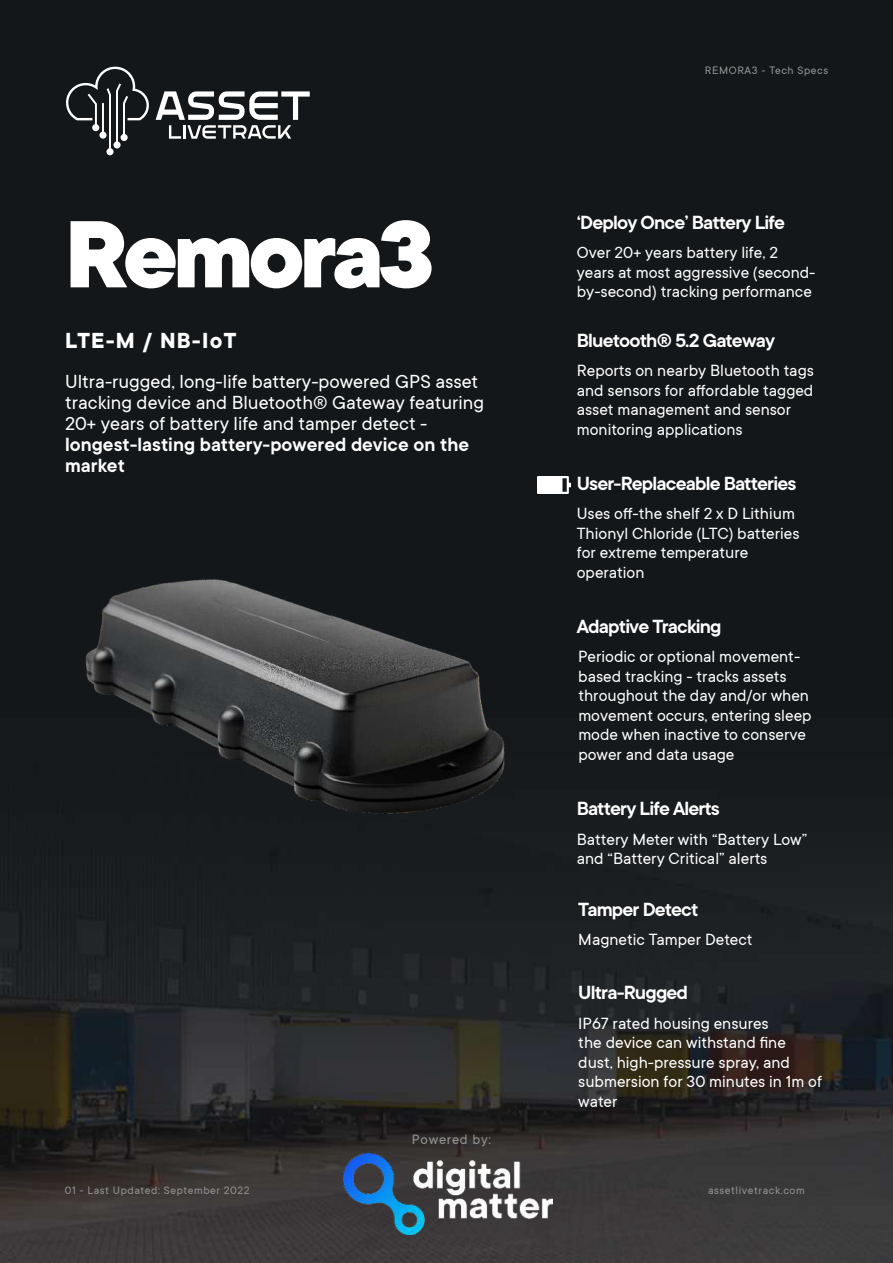
<style>
.page{position:relative;width:893px;height:1263px;background:#fff}
.page>*{position:absolute;margin:0;border:0;box-sizing:border-box;transform-origin:0 0}
.t1{font:800 105px "TT Commons";letter-spacing:-.05em;color:#fff}
.t2{font:700 24px "TT Commons";letter-spacing:.05em;color:#fff}
.t3{font:600 21px "TT Commons";letter-spacing:-.04em;color:#fff}
.t4{font:21px/21px "TT Commons";color:#fff}
.t5{font:600 21px/21px "TT Commons";color:#fff}
.t6{font:18px/19.5px "TT Commons";color:#fff}
.t7{font:15px "TT Commons";letter-spacing:.05em;color:#949494}
.t8{font:12px "TT Commons";letter-spacing:.05em;color:#949494}
</style>
<div class="page">
<img style="left:0;top:0;width:893px;height:1263px">
<img style="left:541px;top:910px;width:28px;height:25px">
<img style="left:538px;top:213px;width:34px;height:21px">
<img style="left:541px;top:981px;width:28px;height:29px">
<img style="left:537px;top:331px;width:27px;height:36px">
<img style="left:65px;top:453px;width:520px;height:457px">
<img style="left:534px;top:614px;width:37px;height:31px">
<img style="left:538px;top:801px;width:31px;height:31px">
<img style="left:344px;top:1153px;width:209px;height:81px">
<svg style="left:66px;top:66px;width:83px;height:89px;background:#36383a"></svg>
<svg style="left:156px;top:91px;width:154px;height:48px"></svg>
<h1 class="t1" style="left:65px;top:196px;width:371px">Remora3</h1>
<h2 class="t2" style="left:65px;top:327px;width:173px">LTE-M / NB-IoT</h2>
<p class="t4" style="left:65px;top:371px;width:420px">Ultra-rugged, long-life battery-powered GPS asset tracking device and Bluetooth® Gateway featuring<br>20+ years of battery life and tamper detect -</p>
<p class="t5" style="left:65px;top:434px;width:405px">longest-lasting battery-powered device on the market</p>
<p class="t7" style="left:412px;top:1131px;width:81px">Powered by:</p>
<p class="t8" style="left:705px;top:64px;width:125px">REMORA3 - Tech Specs</p>
<p class="t3" style="left:577px;top:211px;width:210px">‘Deploy Once’ Battery Life</p>
<p class="t6" style="left:577px;top:243px;width:240px">Over 20+ years battery life, 2 years at most aggressive (second&shy;by-second) tracking performance</p>
<p class="t3" style="left:577px;top:329px;width:200px">Bluetooth® 5.2 Gateway</p>
<p class="t6" style="left:577px;top:361px;width:239px">Reports on nearby Bluetooth tags and sensors for affordable tagged asset management and sensor monitoring applications</p>
<p class="t3" style="left:577px;top:472px;width:221px">User-Replaceable Batteries</p>
<p class="t6" style="left:577px;top:504px;width:224px">Uses off-the shelf 2 x D Lithium<br>Thionyl Chloride (LTC) batteries for extreme temperature operation</p>
<p class="t3" style="left:577px;top:615px;width:146px">Adaptive Tracking</p>
<p class="t6" style="left:578px;top:647px;width:235px">Periodic or optional movement&shy;based tracking - tracks assets throughout the day and/or when movement occurs, entering sleep mode when inactive to conserve power and data usage</p>
<p class="t3" style="left:577px;top:797px;width:145px">Battery Life Alerts</p>
<p class="t6" style="left:577px;top:829px;width:232px">Battery Meter with “Battery Low” and “Battery Critical” alerts</p>
<p class="t3" style="left:578px;top:898px;width:122px">Tamper Detect</p>
<p class="t6" style="left:578px;top:930px;width:176px">Magnetic Tamper Detect</p>
<p class="t3" style="left:578px;top:981px;width:111px">Ultra-Rugged</p>
<p class="t6" style="left:578px;top:1013px;width:245px">IP67 rated housing ensures<br>the device can withstand fine dust, high-pressure spray, and submersion for 30 minutes in 1m of water</p>
<p class="t8" style="left:65px;top:1183px;width:186px">01 - Last Updated: September 2022</p>
<p class="t8" style="left:708px;top:1183px;width:98px">assetlivetrack.com</p>
</div>
